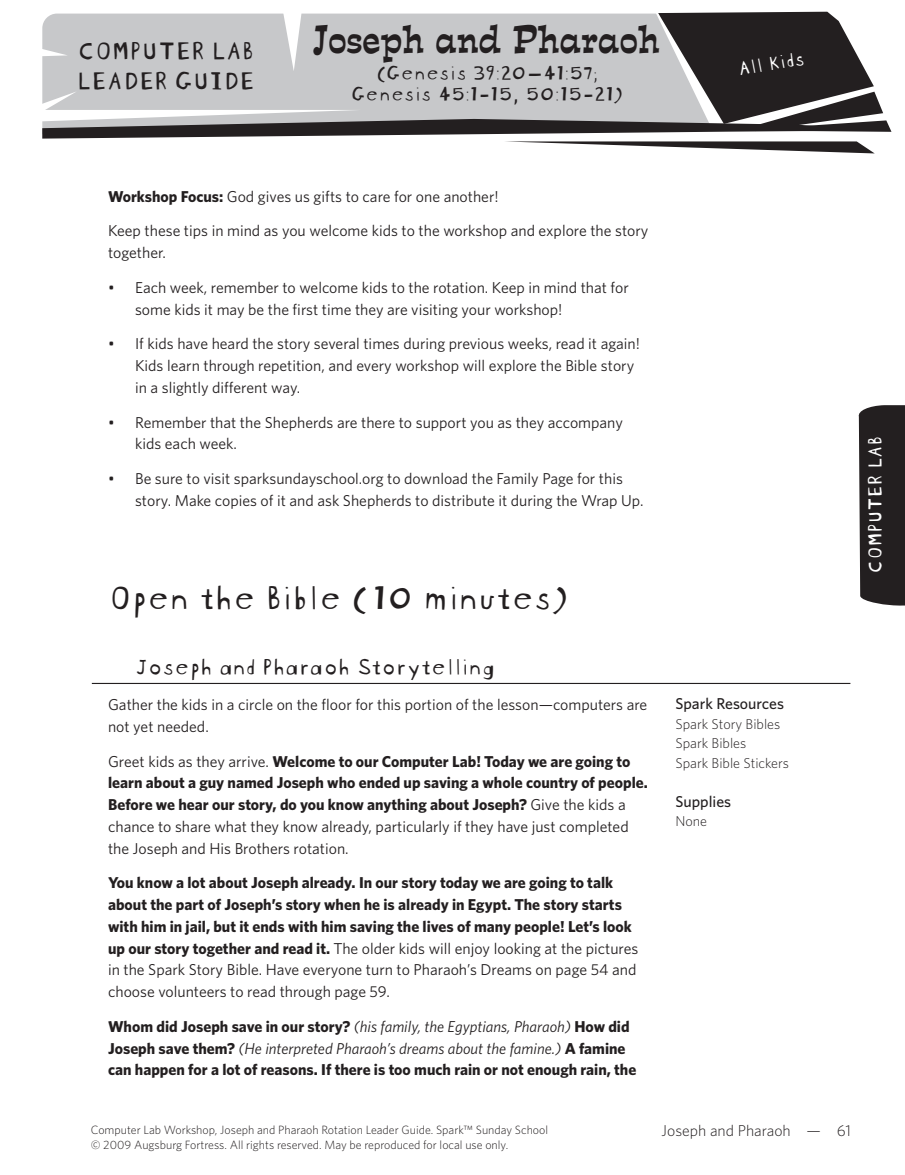
<style>
.page{position:relative;width:905px;height:1175px;background:#fff}
.page>*{position:absolute;margin:0;border:0;box-sizing:border-box;transform-origin:0 0}
.t1{font:36px "Blockhead Unplugged";color:#231f20}
.t2{font:36px "Estro Font";letter-spacing:-.005em;color:#231f20;scale:.88 1}
.A_head{font:27px/30px "Blockhead Unplugged";color:#231f20}
.t3{font:24px "Blockhead Unplugged";color:#231f20}
.t4{font:21px/21px "Blockhead Unplugged";color:#231f20;text-align:center}
.A_head-2{font:21px "Blockhead Unplugged";color:#fff}
.Body{font:700 15.75px/21.8px "Whitney";color:#231f20}
.BL{font:15.75px/21.8px "Whitney";color:#231f20}
.Body-2{font:15.75px/21.8px "Whitney";color:#231f20}
.Sidebar_head{font:500 15.75px "Whitney";color:#231f20}
.t5{font:300 15.75px "Whitney";color:#231f20}
.Sidebar_text{font:300 14.25px "Whitney";color:#231f20}
.t6{font:300 12px/15px "Whitney";color:#231f20}
.s1{font-weight:700}
.s2{font-weight:400}
.s3{font-weight:400;font-style:italic}
</style>
<div class="page">
<svg style="left:42px;top:11px;width:849px;height:142px"></svg>
<svg style="left:858px;top:405px;width:46px;height:201px;background:#312d2e"></svg>
<hr style="left:92px;top:683px;width:758px;height:1px;background:#231f20">
<p class="A_head" style="left:76px;top:33px;width:179px">COMPUTER LAB<br>LEADER GUIDE</p>
<h1 class="t2" style="left:314px;top:13px;width:395px">Joseph and Pharaoh</h1>
<h3 class="t4" style="left:351px;top:59px;width:273px">(Genesis 39:20—41:57;<br>Genesis 45:1-15, 50:15-21)</h3>
<p class="A_head-2" style="left:734px;top:52px;width:69px;rotate:-10deg">All Kids</p>
<p class="Body-2" style="left:108px;top:185px;width:392px"><span class="s1">Workshop Focus:</span> God gives us gifts to care for one another!</p>
<p class="Body-2" style="left:108px;top:220px;width:542px">Keep these tips in mind as you welcome kids to the workshop and explore the story together.</p>
<p class="BL" style="left:135px;top:276px;width:495px;text-indent:-27px">• Each week, remember to welcome kids to the rotation. Keep in mind that for some kids it may be the first time they are visiting your workshop!</p>
<p class="BL" style="left:135px;top:332px;width:506px;text-indent:-27px">• If kids have heard the story several times during previous weeks, read it again!<br>Kids learn through repetition, and every workshop will explore the Bible story in a slightly different way.</p>
<p class="BL" style="left:135px;top:411px;width:489px;text-indent:-27px">• Remember that the Shepherds are there to support you as they accompany kids each week.</p>
<p class="BL" style="left:135px;top:467px;width:510px;text-indent:-27px">• Be sure to visit sparksundayschool.org to download the Family Page for this story. Make copies of it and ask Shepherds to distribute it during the Wrap Up.</p>
<p class="t1" style="left:108px;top:568px;width:462px">Open the Bible (10 minutes)</p>
<p class="t3" style="left:135px;top:646px;width:361px">Joseph and Pharaoh Storytelling</p>
<p class="Body-2" style="left:108px;top:693px;width:540px">Gather the kids in a circle on the floor for this portion of the lesson—computers are not yet needed.</p>
<p class="Body" style="left:108px;top:750px;width:541px"><span class="s2">Greet kids as they arrive.</span> Welcome to our Computer Lab! Today we are going to learn about a guy named Joseph who ended up saving a whole country of people.<br>Before we hear our story, do you know anything about Joseph? <span class="s2">Give the kids a chance to share what they know already, particularly if they have just completed the Joseph and His Brothers rotation.</span></p>
<p class="Body" style="left:108px;top:871px;width:532px">You know a lot about Joseph already. In our story today we are going to talk about the part of Joseph’s story when he is already in Egypt. The story starts with him in jail, but it ends with him saving the lives of many people! Let’s look up our story together and read it. <span class="s2">The older kids will enjoy looking at the pictures in the Spark Story Bible. Have everyone turn to Pharaoh’s Dreams on page 54 and choose volunteers to read through page 59.</span></p>
<p class="Body" style="left:108px;top:1015px;width:529px">Whom did Joseph save in our story? <span class="s3">(his family, the Egyptians, Pharaoh)</span> How did<br>Joseph save them? <span class="s3">(He interpreted Pharaoh’s dreams about the famine.)</span> A famine can happen for a lot of reasons. If there is too much rain or not enough rain, the</p>
<p class="Sidebar_head" style="left:675px;top:693px;width:110px">Spark Resources</p>
<p class="Sidebar_text" style="left:675px;top:714px;width:106px">Spark Story Bibles</p>
<p class="Sidebar_text" style="left:675px;top:734px;width:72px">Spark Bibles</p>
<p class="Sidebar_text" style="left:675px;top:753px;width:115px">Spark Bible Stickers</p>
<p class="Sidebar_head" style="left:675px;top:791px;width:57px">Supplies</p>
<p class="Sidebar_text" style="left:675px;top:812px;width:33px">None</p>
<p class="t6" style="left:91px;top:1122px;width:459px">Computer Lab Workshop, Joseph and Pharaoh Rotation Leader Guide. Spark™ Sunday School © 2009 Augsburg Fortress. All rights reserved. May be reproduced for local use only.</p>
<p class="t5" style="left:661px;top:1119px;width:191px">Joseph and Pharaoh — 61</p>
<h3 class="A_head-2" style="left:857px;top:573px;width:135px;rotate:-90deg">computer lab</h3>
</div>
